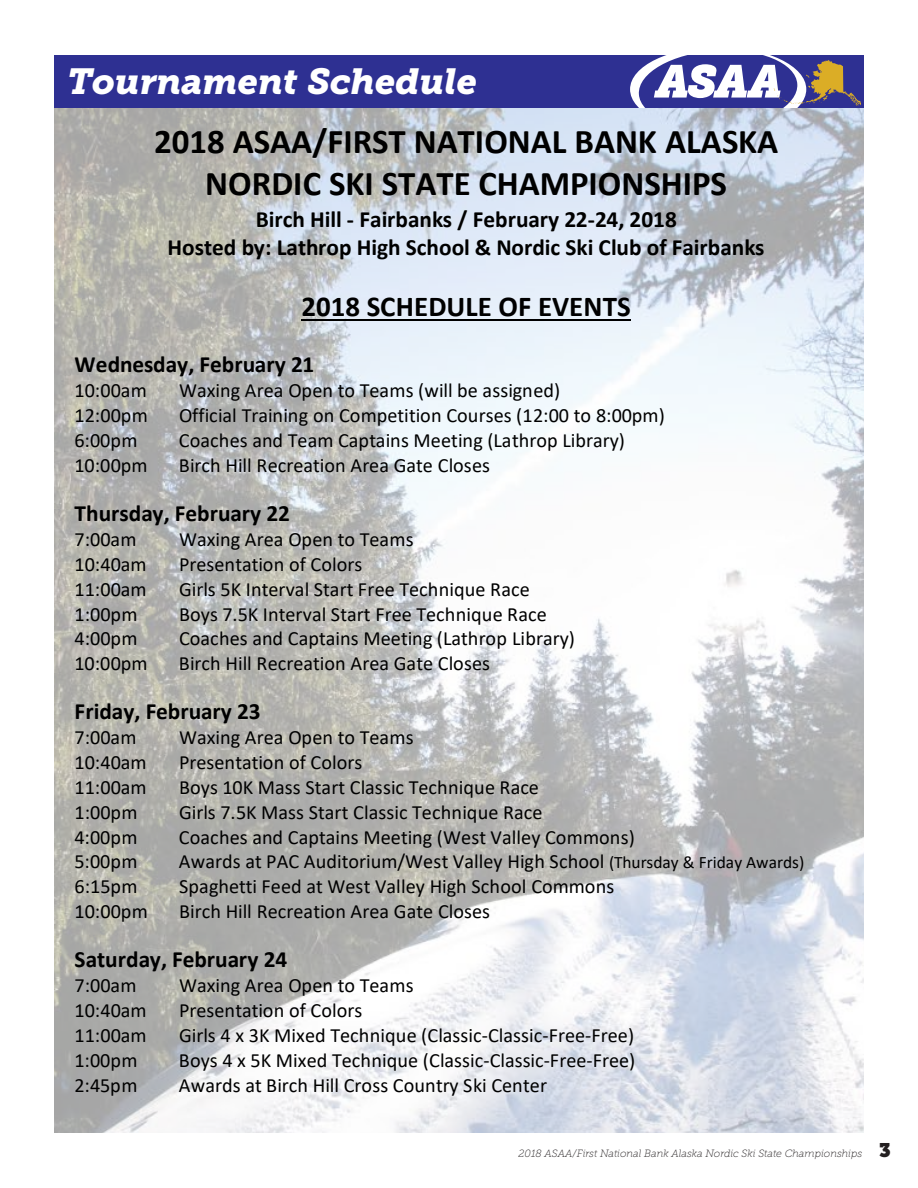
<style>
.page{position:relative;width:918px;height:1188px;background:#fff}
.page>*{position:absolute;margin:0;border:0;box-sizing:border-box;transform-origin:0 0}
.t1{font:italic 36px "Museo Slab 900";color:#fff}
.t2{font:700 34.8px/42.8px "Calibri";color:#000;text-align:center}
.t3{font:700 28.95px "Calibri";color:#000}
.t4{font:700 23.25px/28.2px "Calibri";color:#000;text-align:center}
.t5{font:20.25px "Calibri";color:#000}
.t6{font:italic 10.5px "Museo Slab 100";color:#231f20}
.s1{font-size:17.4px}
.s2{font-family:"Museo Slab";font-style:normal;font-size:19.5px}
</style>
<div class="page">
<img style="left:54px;top:108px;width:810px;height:1025px">
<hr style="left:302px;top:319px;width:329px;height:1px;background:#000">
<div style="left:54px;top:55px;width:810px;height:53px;background:#2e3092"></div>
<svg style="left:630px;top:55px;width:231px;height:53px"></svg>
<p class="t1" style="left:68px;top:61px;width:411px">Tournament Schedule</p>
<p class="t2" style="left:154px;top:119px;width:626px">2018 ASAA/FIRST NATIONAL BANK ALASKA<br>NORDIC SKI STATE CHAMPIONSHIPS</p>
<p class="t4" style="left:168px;top:205px;width:598px">Birch Hill - Fairbanks / February 22-24, 2018<br>Hosted by: Lathrop High School &amp; Nordic Ski Club of Fairbanks</p>
<p class="t3" style="left:302px;top:285px;width:331px">2018 SCHEDULE OF EVENTS</p>
<p class="t4" style="left:75px;top:350px;width:241px">Wednesday, February 21</p>
<p class="t5" style="left:75px;top:377px;width:74px">10:00am</p>
<p class="t5" style="left:179px;top:377px;width:383px">Waxing Area Open to Teams (will be assigned)</p>
<p class="t5" style="left:75px;top:401px;width:75px">12:00pm</p>
<p class="t5" style="left:179px;top:401px;width:487px">Official Training on Competition Courses (12:00 to 8:00pm)</p>
<p class="t5" style="left:75px;top:426px;width:65px">6:00pm</p>
<p class="t5" style="left:179px;top:426px;width:448px">Coaches and Team Captains Meeting (Lathrop Library)</p>
<p class="t5" style="left:74px;top:451px;width:75px">10:00pm</p>
<p class="t5" style="left:179px;top:451px;width:313px">Birch Hill Recreation Area Gate Closes</p>
<p class="t4" style="left:75px;top:498px;width:217px">Thursday, February 22</p>
<p class="t5" style="left:75px;top:525px;width:64px">7:00am</p>
<p class="t5" style="left:179px;top:525px;width:236px">Waxing Area Open to Teams</p>
<p class="t5" style="left:75px;top:550px;width:74px">10:40am</p>
<p class="t5" style="left:179px;top:550px;width:185px">Presentation of Colors</p>
<p class="t5" style="left:75px;top:575px;width:74px">11:00am</p>
<p class="t5" style="left:179px;top:575px;width:352px">Girls 5K Interval Start Free Technique Race</p>
<p class="t5" style="left:75px;top:600px;width:65px">1:00pm</p>
<p class="t5" style="left:179px;top:600px;width:369px">Boys 7.5K Interval Start Free Technique Race</p>
<p class="t5" style="left:75px;top:624px;width:65px">4:00pm</p>
<p class="t5" style="left:179px;top:624px;width:398px">Coaches and Captains Meeting (Lathrop Library)</p>
<p class="t5" style="left:75px;top:649px;width:75px">10:00pm</p>
<p class="t5" style="left:179px;top:649px;width:313px">Birch Hill Recreation Area Gate Closes</p>
<p class="t4" style="left:75px;top:697px;width:187px">Friday, February 23</p>
<p class="t5" style="left:75px;top:724px;width:64px">7:00am</p>
<p class="t5" style="left:179px;top:724px;width:236px">Waxing Area Open to Teams</p>
<p class="t5" style="left:75px;top:748px;width:74px">10:40am</p>
<p class="t5" style="left:179px;top:748px;width:185px">Presentation of Colors</p>
<p class="t5" style="left:75px;top:773px;width:74px">11:00am</p>
<p class="t5" style="left:179px;top:773px;width:361px">Boys 10K Mass Start Classic Technique Race</p>
<p class="t5" style="left:75px;top:798px;width:65px">1:00pm</p>
<p class="t5" style="left:179px;top:798px;width:365px">Girls 7.5K Mass Start Classic Technique Race</p>
<p class="t5" style="left:75px;top:823px;width:65px">4:00pm</p>
<p class="t5" style="left:179px;top:823px;width:457px">Coaches and Captains Meeting (West Valley Commons)</p>
<p class="t5" style="left:75px;top:848px;width:65px">5:00pm</p>
<p class="t5" style="left:179px;top:848px;width:627px">Awards at PAC Auditorium/West Valley High School <span class="s1">(Thursday &amp; Friday Awards)</span></p>
<p class="t5" style="left:75px;top:872px;width:65px">6:15pm</p>
<p class="t5" style="left:179px;top:872px;width:437px">Spaghetti Feed at West Valley High School Commons</p>
<p class="t5" style="left:75px;top:897px;width:75px">10:00pm</p>
<p class="t5" style="left:179px;top:897px;width:313px">Birch Hill Recreation Area Gate Closes</p>
<p class="t4" style="left:75px;top:945px;width:214px">Saturday, February 24</p>
<p class="t5" style="left:75px;top:972px;width:64px">7:00am</p>
<p class="t5" style="left:179px;top:972px;width:236px">Waxing Area Open to Teams</p>
<p class="t5" style="left:75px;top:996px;width:74px">10:40am</p>
<p class="t5" style="left:179px;top:996px;width:185px">Presentation of Colors</p>
<p class="t5" style="left:75px;top:1021px;width:74px">11:00am</p>
<p class="t5" style="left:179px;top:1021px;width:457px">Girls 4 x 3K Mixed Technique (Classic-Classic-Free-Free)</p>
<p class="t5" style="left:75px;top:1046px;width:65px">1:00pm</p>
<p class="t5" style="left:179px;top:1046px;width:458px">Boys 4 x 5K Mixed Technique (Classic-Classic-Free-Free)</p>
<p class="t5" style="left:74px;top:1071px;width:65px">2:45pm</p>
<p class="t5" style="left:179px;top:1071px;width:370px">Awards at Birch Hill Cross Country Ski Center</p>
<p class="t6" style="left:519px;top:1147px;width:374px">2018 ASAA/First National Bank Alaska Nordic Ski State Championships <span class="s2">3</span></p>
</div>
